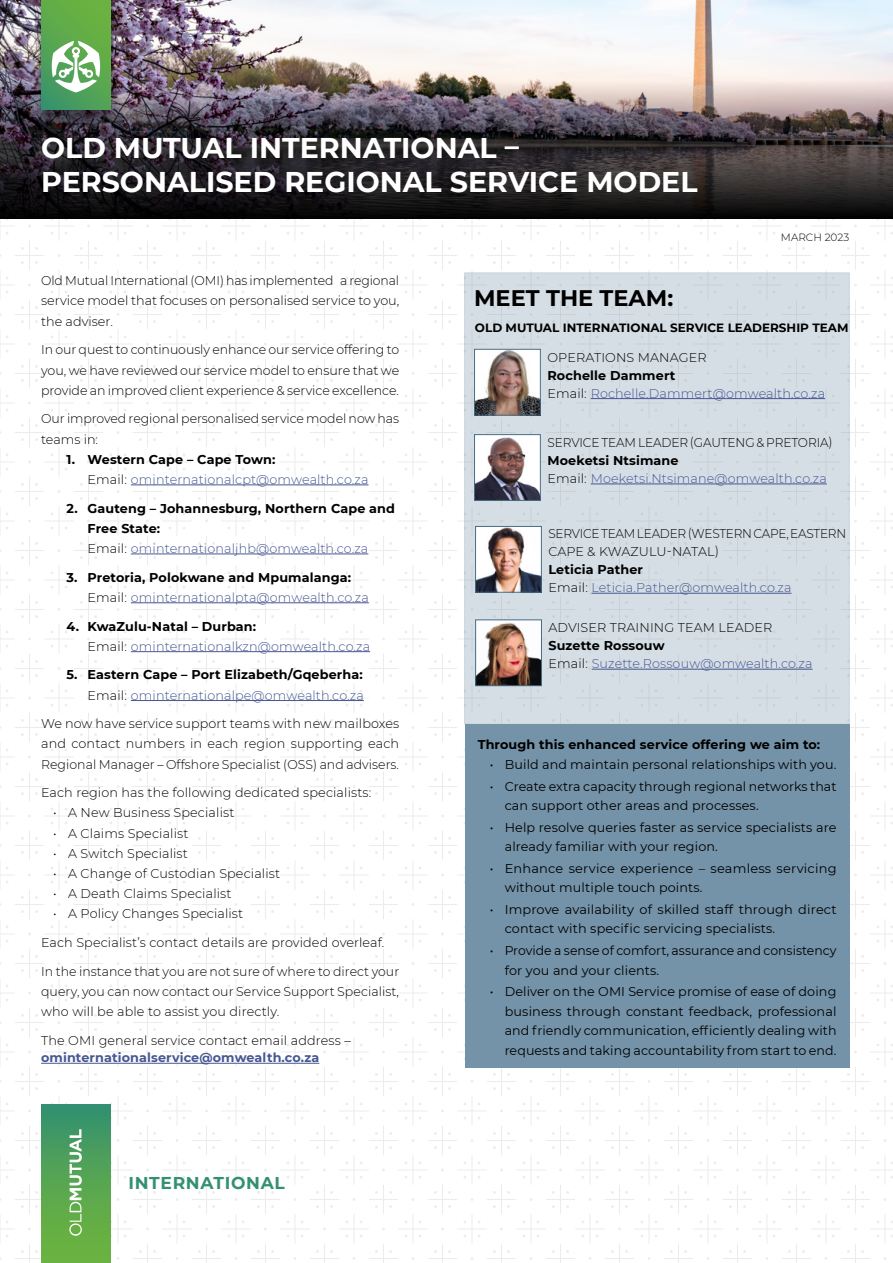
<style>
.page{position:relative;width:893px;height:1263px;background:#fff}
.page>*{position:absolute;margin:0;border:0;box-sizing:border-box;transform-origin:0 0}
.t1{font:700 28.5px/34.5px "Montserrat";color:#fff}
.t2{font:700 22.5px "Montserrat";color:#000}
.t3{font:700 17.1px "Montserrat";letter-spacing:.04em;color:#339072}
.t4{font:300 12.75px/20.2px "Montserrat";letter-spacing:.005em;color:#000;text-align:justify}
.t5{font:12.75px/19.5px "Montserrat";letter-spacing:.01em;color:#000}
.t6{font:300 12.75px/18px "Montserrat";letter-spacing:.01em;color:#465792}
.t7{font:700 12.75px/20.2px "Montserrat";letter-spacing:.01em;color:#000}
.t8{font:300 12.75px/18px "Montserrat";letter-spacing:-.02em;color:#000;scale:.95 1}
.t9{font:700 12.75px "Montserrat";letter-spacing:.01em;color:#465792}
.t10{font:300 12.75px "Montserrat";letter-spacing:.005em;color:#000;scale:.95 1}
.t11{font:700 12px "Montserrat";color:#000}
.t12{font:300 10.5px "Montserrat";color:#000}
.s1{font-weight:700;color:#000}
.s2{color:#000}
.s3{font-weight:300}
.s4{font-weight:300;color:#465792}
</style>
<div class="page">
<img style="left:0;top:0;width:893px;height:81px">
<hr style="left:131px;top:484px;width:238px;height:1px;background:#465792">
<hr style="left:131px;top:554px;width:237px;height:1px;background:#465792">
<hr style="left:131px;top:602px;width:238px;height:1px;background:#465792">
<hr style="left:131px;top:651px;width:239px;height:1px;background:#465792">
<hr style="left:131px;top:700px;width:233px;height:1px;background:#465792">
<hr style="left:41px;top:1063px;width:278px;height:1px;background:#465792">
<img style="left:0;top:81px;width:893px;height:138px">
<div style="left:32px;top:0;width:88px;height:127px;background:#000;opacity:.5"></div>
<svg style="left:41px;top:0;width:69px;height:110px;background:#59a74f"></svg>
<svg style="left:52px;top:41px;width:48px;height:51px"></svg>
<div style="left:41px;top:1104px;width:69px;height:159px;background:linear-gradient(to bottom,#36926e,#72b63a)"></div>
<svg style="left:69px;top:1129px;width:13px;height:107px"></svg>
<div style="left:464px;top:273px;width:386px;height:451px;background:#d5dee5"></div>
<div style="left:465px;top:724px;width:384px;height:343px;background:#7493a8"></div>
<img style="left:476px;top:351px;width:63px;height:62px">
<div style="left:474px;top:349px;width:67px;height:66px;border:1px solid #466c85"></div>
<hr style="left:591px;top:398px;width:234px;height:1px;background:#465792">
<img style="left:476px;top:436px;width:63px;height:63px">
<div style="left:474px;top:434px;width:67px;height:67px;border:1px solid #466c85"></div>
<hr style="left:591px;top:484px;width:236px;height:1px;background:#465792">
<hr style="left:591px;top:593px;width:200px;height:1px;background:#465792">
<img style="left:477px;top:621px;width:63px;height:63px">
<div style="left:475px;top:619px;width:67px;height:67px;border:1px solid #466c85"></div>
<hr style="left:592px;top:669px;width:221px;height:1px;background:#465792">
<img style="left:477px;top:528px;width:63px;height:63px">
<div style="left:475px;top:526px;width:67px;height:67px;border:1px solid #466c85"></div>
<h1 class="t1" style="left:41px;top:129px;width:658px">OLD MUTUAL INTERNATIONAL –<br>PERSONALISED REGIONAL SERVICE MODEL</h1>
<p class="t12" style="left:781px;top:230px;width:70px">MARCH 2023</p>
<p class="t4" style="left:41px;top:270px;width:360px">Old Mutual International (OMI) has implemented a regional service model that focuses on personalised service to you, the adviser.</p>
<p class="t4" style="left:41px;top:339px;width:360px">In our quest to continuously enhance our service offering to you, we have reviewed our service model to ensure that we provide an improved client experience &amp; service excellence.</p>
<p class="t4" style="left:41px;top:408px;width:360px">Our improved regional personalised service model now has teams in:</p>
<p class="t6" style="left:88px;top:449px;width:282px;line-height:20.2px;text-indent:-21px"><span class="s1">1. Western Cape – Cape Town:<br></span><span class="s2">Email:</span> ominternationalcpt@omwealth.co.za</p>
<p class="t7" style="left:88px;top:497px;width:309px;text-indent:-21px">2. Gauteng – Johannesburg, Northern Cape and<br>Free State:<br><span class="s3">Email:</span> <span class="s4">ominternationaljhb@omwealth.co.za</span></p>
<p class="t7" style="left:88px;top:566px;width:283px;text-indent:-21px">3. Pretoria, Polokwane and Mpumalanga:<br><span class="s3">Email:</span> <span class="s4">ominternationalpta@omwealth.co.za</span></p>
<p class="t6" style="left:88px;top:615px;width:284px;line-height:20.2px;text-indent:-21px"><span class="s1">4. KwaZulu-Natal – Durban:<br></span><span class="s2">Email:</span> ominternationalkzn@omwealth.co.za</p>
<p class="t7" style="left:67px;top:664px;width:299px;text-align:right">5. Eastern Cape – Port Elizabeth/Gqeberha:<br><span class="s3">Email:</span> <span class="s4">ominternationalpe@omwealth.co.za</span></p>
<p class="t4" style="left:41px;top:713px;width:360px">We now have service support teams with new mailboxes and contact numbers in each region supporting each Regional Manager – Offshore Specialist (OSS) and advisers.</p>
<p class="t4" style="left:41px;top:782px;width:332px">Each region has the following dedicated specialists:</p>
<p class="t4" style="left:53px;top:802px;width:183px">• A New Business Specialist</p>
<p class="t4" style="left:53px;top:823px;width:137px">• A Claims Specialist</p>
<p class="t4" style="left:53px;top:843px;width:136px">• A Switch Specialist</p>
<p class="t4" style="left:53px;top:863px;width:229px">• A Change of Custodian Specialist</p>
<p class="t4" style="left:53px;top:883px;width:180px">• A Death Claims Specialist</p>
<p class="t4" style="left:53px;top:903px;width:192px">• A Policy Changes Specialist</p>
<p class="t4" style="left:41px;top:932px;width:345px">Each Specialist’s contact details are provided overleaf.</p>
<p class="t4" style="left:41px;top:961px;width:360px">In the instance that you are not sure of where to direct your query, you can now contact our Service Support Specialist, who will be able to assist you directly.</p>
<p class="t4" style="left:41px;top:1030px;width:311px">The OMI general service contact email address –</p>
<p class="t9" style="left:41px;top:1048px;width:280px">ominternationalservice@omwealth.co.za</p>
<h3 class="t3" style="left:128px;top:1171px;width:158px">INTERNATIONAL</h3>
<h2 class="t2" style="left:474px;top:282px;width:201px">MEET THE TEAM:</h2>
<p class="t11" style="left:475px;top:319px;width:375px">OLD MUTUAL INTERNATIONAL SERVICE LEADERSHIP TEAM</p>
<p class="t4" style="left:547px;top:347px;width:161px">OPERATIONS MANAGER</p>
<p class="t6" style="left:547px;top:366px;width:279px"><span class="s1">Rochelle Dammert<br></span><span class="s2">Email:</span> Rochelle.Dammert@omwealth.co.za</p>
<p class="t10" style="left:547px;top:434px;width:302px">SERVICE TEAM LEADER (GAUTENG &amp; PRETORIA)</p>
<p class="t6" style="left:547px;top:451px;width:281px"><span class="s1">Moeketsi Ntsimane<br></span><span class="s2">Email:</span> Moeketsi.Ntsimane@omwealth.co.za</p>
<p class="t8" style="left:548px;top:524px;width:315px">SERVICE TEAM LEADER (WESTERN CAPE, EASTERN<br>CAPE &amp; KWAZULU-NATAL)</p>
<p class="t6" style="left:548px;top:560px;width:244px"><span class="s1">Leticia Pather<br></span><span class="s2">Email:</span> Leticia.Pather@omwealth.co.za</p>
<p class="t4" style="left:548px;top:617px;width:225px">ADVISER TRAINING TEAM LEADER</p>
<p class="t6" style="left:548px;top:636px;width:266px"><span class="s1">Suzette Rossouw<br></span><span class="s2">Email:</span> Suzette.Rossouw@omwealth.co.za</p>
<p class="t7" style="left:478px;top:734px;width:344px">Through this enhanced service offering we aim to:</p>
<p class="t5" style="left:490px;top:754px;width:348px">• Build and maintain personal relationships with you.</p>
<p class="t5" style="left:505px;top:776px;width:333px;text-indent:-15px">• Create extra capacity through regional networks that can support other areas and processes.</p>
<p class="t5" style="left:505px;top:817px;width:333px;text-indent:-15px">• Help resolve queries faster as service specialists are already familiar with your region.</p>
<p class="t5" style="left:505px;top:858px;width:333px;text-indent:-15px">• Enhance service experience – seamless servicing without multiple touch points.</p>
<p class="t5" style="left:505px;top:899px;width:333px;text-indent:-15px">• Improve availability of skilled staff through direct contact with specific servicing specialists.</p>
<p class="t5" style="left:505px;top:940px;width:333px;text-indent:-15px">• Provide a sense of comfort, assurance and consistency for you and your clients.</p>
<p class="t5" style="left:505px;top:981px;width:333px;text-align:justify;text-indent:-15px">• Deliver on the OMI Service promise of ease of doing business through constant feedback, professional and friendly communication, efficiently dealing with requests and taking accountability from start to end.</p>
</div>
